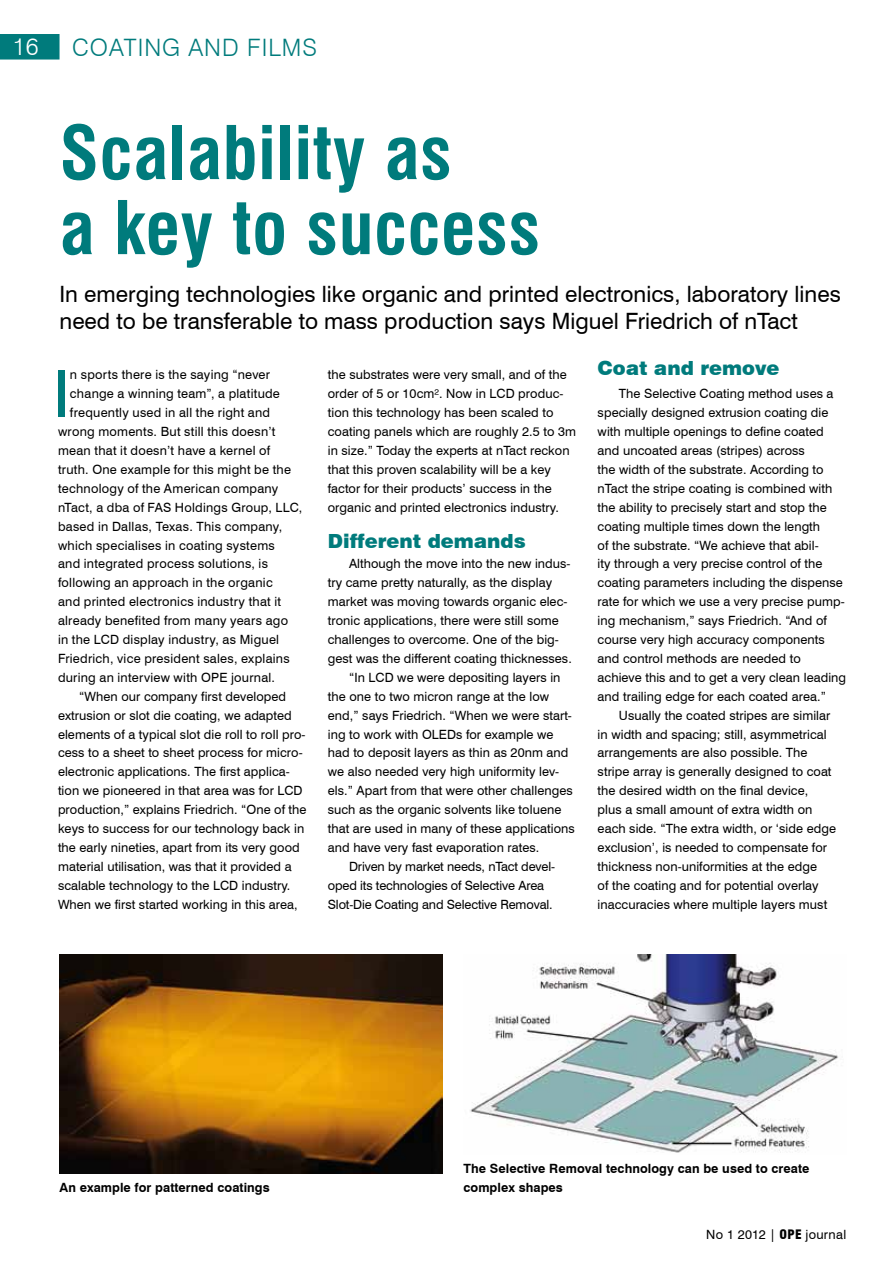
<style>
.page{position:relative;width:893px;height:1263px;background:#fff}
.page>*{position:absolute;margin:0;border:0;box-sizing:border-box;transform-origin:0 0}
.t1{font:700 condensed 72px/75px "Swiss 721 BT";letter-spacing:.01em;color:#007b7c}
.t2{font:65.25px "Swiss 721 BT";color:#007b7c}
.t3{font:300 24px "Swiss 721 BT";letter-spacing:.04em;color:#007b7c}
.t4{font:300 24px "Swiss 721 BT";color:#fff}
.t5{font:22.5px/27px "Swiss 721 BT";color:#000}
.t6{font:900 19.5px "Swiss 721 BT";color:#007b7c}
.t7{font:12.75px/18.9px "Swiss 721 BT";letter-spacing:.005em;color:#000}
.t8{font:700 12.75px/18.9px "Swiss 721 BT";letter-spacing:.005em;color:#000}
.t9{font:12.75px "Swiss 721 BT";letter-spacing:.025em;color:#000}
.s1{font-weight:900;font-stretch:condensed}
</style>
<div class="page">
<div style="left:0;top:34px;width:60px;height:26px;background:#007b7c"></div>
<img style="left:60px;top:955px;width:382px;height:218px">
<img style="left:470px;top:955px;width:368px;height:198px">
<h3 class="t4" style="left:13px;top:32px;width:27px">16</h3>
<h3 class="t3" style="left:72px;top:33px;width:246px">COATING AND FILMS</h3>
<h1 class="t1" style="left:60px;top:115px;width:482px">Scalability as<br>a key to success</h1>
<h3 class="t5" style="left:60px;top:281px;width:783px">In emerging technologies like organic and printed electronics, laboratory lines need to be transferable to mass production says Miguel Friedrich of nTact</h3>
<h2 class="t2" style="left:53px;top:354px;width:18px">I</h2>
<p class="t7" style="left:70px;top:365px;width:202px">n sports there is the saying “never</p>
<h3 class="t6" style="left:598px;top:357px;width:183px">Coat and remove</h3>
<p class="t7" style="left:598px;top:384px;width:250px;text-indent:21px">The Selective Coating method uses a specially designed extrusion coating die with multiple openings to define coated and uncoated areas (stripes) across<br>the width of the substrate. According to nTact the stripe coating is combined with the ability to precisely start and stop the coating multiple times down the length<br>of the substrate. “We achieve that abil-<br>ity through a very precise control of the coating parameters including the dispense rate for which we use a very precise pump&shy;ing mechanism,” says Friedrich. “And of course very high accuracy components and control methods are needed to achieve this and to get a very clean leading and trailing edge for each coated area.”</p>
<p class="t7" style="left:598px;top:705px;width:240px;text-indent:21px">Usually the coated stripes are similar in width and spacing; still, asymmetrical arrangements are also possible. The stripe array is generally designed to coat the desired width on the final device,<br>plus a small amount of extra width on each side. “The extra width, or ‘side edge exclusion’, is needed to compensate for thickness non-uniformities at the edge<br>of the coating and for potential overlay inaccuracies where multiple layers must</p>
<p class="t7" style="left:328px;top:365px;width:250px">the substrates were very small, and of the order of 5 or 10cm². Now in LCD produc&shy;tion this technology has been scaled to coating panels which are roughly 2.5 to 3m in size.” Today the experts at nTact reckon that this proven scalability will be a key factor for their products’ success in the organic and printed electronics industry.</p>
<h3 class="t6" style="left:328px;top:529px;width:199px">Different demands</h3>
<p class="t7" style="left:349px;top:554px;width:223px">Although the move into the new indus-</p>
<p class="t7" style="left:328px;top:573px;width:226px">try came pretty naturally, as the display</p>
<p class="t7" style="left:328px;top:592px;width:241px">market was moving towards organic elec-</p>
<p class="t7" style="left:328px;top:611px;width:233px">tronic applications, there were still some</p>
<p class="t7" style="left:328px;top:630px;width:233px">challenges to overcome. One of the big-</p>
<p class="t7" style="left:328px;top:649px;width:246px">gest was the different coating thicknesses.</p>
<p class="t7" style="left:349px;top:668px;width:213px">“In LCD we were depositing layers in</p>
<p class="t7" style="left:328px;top:687px;width:223px">the one to two micron range at the low</p>
<p class="t7" style="left:328px;top:705px;width:245px">end,” says Friedrich. “When we were start-</p>
<p class="t7" style="left:328px;top:724px;width:227px">ing to work with OLEDs for example we</p>
<p class="t7" style="left:328px;top:743px;width:242px">had to deposit layers as thin as 20nm and</p>
<p class="t7" style="left:328px;top:762px;width:233px">we also needed very high uniformity lev-</p>
<p class="t7" style="left:328px;top:781px;width:246px">els.” Apart from that were other challenges</p>
<p class="t7" style="left:328px;top:800px;width:235px">such as the organic solvents like toluene</p>
<p class="t7" style="left:328px;top:819px;width:249px">that are used in many of these applications</p>
<p class="t7" style="left:328px;top:838px;width:213px">and have very fast evaporation rates.</p>
<p class="t7" style="left:349px;top:857px;width:208px">Driven by market needs, nTact devel-</p>
<p class="t7" style="left:328px;top:876px;width:218px">oped its technologies of Selective Area</p>
<p class="t7" style="left:328px;top:894px;width:226px">Slot-Die Coating and Selective Removal.</p>
<p class="t7" style="left:70px;top:384px;width:211px">change a winning team”, a platitude</p>
<p class="t7" style="left:70px;top:403px;width:202px">frequently used in all the right and</p>
<p class="t7" style="left:58px;top:422px;width:219px">wrong moments. But still this doesn’t</p>
<p class="t7" style="left:58px;top:441px;width:214px">mean that it doesn’t have a kernel of</p>
<p class="t7" style="left:58px;top:460px;width:234px">truth. One example for this might be the</p>
<p class="t7" style="left:58px;top:479px;width:222px">technology of the American company</p>
<p class="t7" style="left:58px;top:498px;width:246px">nTact, a dba of FAS Holdings Group, LLC,</p>
<p class="t7" style="left:58px;top:516px;width:226px">based in Dallas, Texas. This company,</p>
<p class="t7" style="left:58px;top:535px;width:218px">which specialises in coating systems</p>
<p class="t7" style="left:58px;top:554px;width:212px">and integrated process solutions, is</p>
<p class="t7" style="left:58px;top:573px;width:216px">following an approach in the organic</p>
<p class="t7" style="left:58px;top:592px;width:225px">and printed electronics industry that it</p>
<p class="t7" style="left:58px;top:611px;width:232px">already benefited from many years ago</p>
<p class="t7" style="left:58px;top:630px;width:223px">in the LCD display industry, as Miguel</p>
<p class="t7" style="left:58px;top:649px;width:233px">Friedrich, vice president sales, explains</p>
<p class="t7" style="left:58px;top:668px;width:219px">during an interview with OPE journal.</p>
<p class="t7" style="left:79px;top:687px;width:208px">“When our company first developed</p>
<p class="t7" style="left:58px;top:705px;width:235px">extrusion or slot die coating, we adapted</p>
<p class="t7" style="left:58px;top:724px;width:249px">elements of a typical slot die roll to roll pro-</p>
<p class="t7" style="left:58px;top:743px;width:246px">cess to a sheet to sheet process for micro-</p>
<p class="t7" style="left:58px;top:762px;width:233px">electronic applications. The first applica-</p>
<p class="t7" style="left:58px;top:781px;width:246px">tion we pioneered in that area was for LCD</p>
<p class="t7" style="left:58px;top:800px;width:250px">production,” explains Friedrich. “One of the</p>
<p class="t7" style="left:58px;top:819px;width:248px">keys to success for our technology back in</p>
<p class="t7" style="left:58px;top:838px;width:243px">the early nineties, apart from its very good</p>
<p class="t7" style="left:58px;top:857px;width:235px">material utilisation, was that it provided a</p>
<p class="t7" style="left:58px;top:875px;width:234px">scalable technology to the LCD industry.</p>
<p class="t7" style="left:58px;top:894px;width:241px">When we first started working in this area,</p>
<p class="t8" style="left:60px;top:1178px;width:212px">An example for patterned coatings</p>
<p class="t8" style="left:463px;top:1159px;width:348px">The Selective Removal technology can be used to create complex shapes</p>
<p class="t9" style="left:706px;top:1226px;width:141px">No 1 2012 | <span class="s1">OPE</span> journal</p>
</div>
